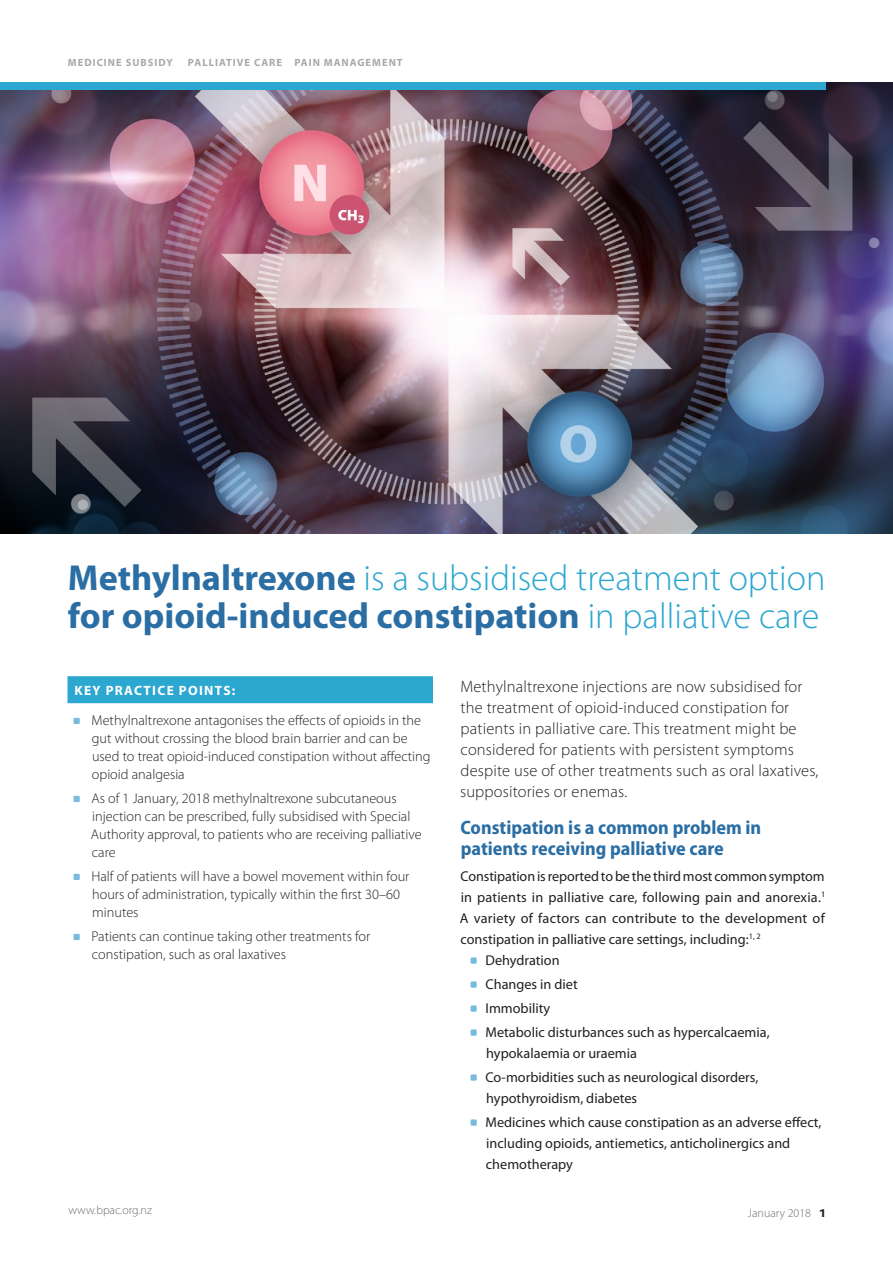
<style>
.page{position:relative;width:893px;height:1263px;background:#fff}
.page>*{position:absolute;margin:0;border:0;box-sizing:border-box;transform-origin:0 0}
.t1{font:700 36.3px/38.1px "Myriad Pro";color:#2a6ea4}
.A_head{font:700 semi-condensed 19.5px/21px "Myriad Pro";color:#2a6ea4}
.Introduction{font:300 16.5px/21px "Myriad Pro";letter-spacing:.01em;color:#231f20}
.Key_Concepts_Bullets{font:300 14.25px/18px "Myriad Pro";color:#231f20}
.Bullet_List{font:14.25px/21px "Myriad Pro";color:#231f20}
.Body{font:14.25px/21px "Myriad Pro";color:#231f20;text-align:justify}
.Key_Concepts_Heading{font:700 13.5px "Myriad Pro";letter-spacing:.095em;color:#fff}
.t2{font:300 12px "Myriad Pro";color:#6c6d70}
.Key_Concepts_Heading-2{font:700 10.5px "Myriad Pro";letter-spacing:.095em;color:#a8a9ad}
.s1{font-weight:300;color:#2ba7d0}
.s2{font-weight:600;font-size:15.75px;color:#231f20}
</style>
<div class="page">
<img style="left:0;top:82px;width:893px;height:451px">
<div style="left:0;top:83px;width:825px;height:7px;background:#2ba7d0"></div>
<div style="left:68px;top:676px;width:365px;height:27px;background:#2ba7d0"></div>
<svg style="left:73px;top:718px;width:7px;height:6px"></svg>
<svg style="left:73px;top:796px;width:7px;height:6px"></svg>
<svg style="left:73px;top:874px;width:7px;height:6px"></svg>
<svg style="left:73px;top:934px;width:7px;height:6px"></svg>
<svg style="left:470px;top:957px;width:7px;height:7px"></svg>
<svg style="left:470px;top:981px;width:7px;height:7px"></svg>
<svg style="left:470px;top:1005px;width:7px;height:7px"></svg>
<svg style="left:470px;top:1029px;width:7px;height:7px"></svg>
<svg style="left:470px;top:1074px;width:7px;height:7px"></svg>
<svg style="left:470px;top:1119px;width:7px;height:7px"></svg>
<p class="Key_Concepts_Heading-2" style="left:68px;top:55px;width:106px">MEDICINE SUBSIDY</p>
<p class="Key_Concepts_Heading-2" style="left:188px;top:55px;width:216px">PALLIATIVE CARE PAIN MANAGEMENT</p>
<p class="t1" style="left:68px;top:558px;width:759px">METHYLNALTREXONE <span class="s1">is a subsidised treatment option<br></span>FOR OPIOID-INDUCED CONSTIPATION <span class="s1">in palliative care</span></p>
<p class="Key_Concepts_Heading" style="left:75px;top:682px;width:162px">KEY PRACTICE POINTS:</p>
<p class="Key_Concepts_Bullets" style="left:91px;top:711px;width:341px">Methylnaltrexone antagonises the effects of opioids in the gut without crossing the blood brain barrier and can be used to treat opioid-induced constipation without affecting opioid analgesia</p>
<p class="Key_Concepts_Bullets" style="left:91px;top:789px;width:332px">As of 1 January, 2018 methylnaltrexone subcutaneous injection can be prescribed, fully subsidised with Special Authority approval, to patients who are receiving palliative care</p>
<p class="Key_Concepts_Bullets" style="left:91px;top:867px;width:319px">Half of patients will have a bowel movement within four hours of administration, typically within the first 30–60 minutes</p>
<p class="Key_Concepts_Bullets" style="left:91px;top:927px;width:280px">Patients can continue taking other treatments for constipation, such as oral laxatives</p>
<p class="Introduction" style="left:460px;top:675px;width:360px">Methylnaltrexone injections are now subsidised for the treatment of opioid-induced constipation for patients in palliative care. This treatment might be considered for patients with persistent symptoms despite use of other treatments such as oral laxatives, suppositories or enemas.</p>
<p class="A_head" style="left:460px;top:817px;width:302px">Constipation is a common problem in patients receiving palliative care</p>
<p class="Body" style="left:460px;top:865px;width:367px">Constipation is reported to be the third most common symptom in patients in palliative care, following pain and anorexia.<sup>1<br></sup>A variety of factors can contribute to the development of constipation in palliative care settings, including:<sup>1,</sup> <sup>2</sup></p>
<p class="Bullet_List" style="left:485px;top:949px;width:76px">Dehydration</p>
<p class="Bullet_List" style="left:485px;top:973px;width:94px">Changes in diet</p>
<p class="Bullet_List" style="left:485px;top:997px;width:66px">Immobility</p>
<p class="Bullet_List" style="left:485px;top:1021px;width:286px">Metabolic disturbances such as hypercalcaemia, hypokalaemia or uraemia</p>
<p class="Bullet_List" style="left:485px;top:1066px;width:274px">Co-morbidities such as neurological disorders, hypothyroidism, diabetes</p>
<p class="Bullet_List" style="left:485px;top:1111px;width:338px">Medicines which cause constipation as an adverse effect, including opioids, antiemetics, anticholinergics and chemotherapy</p>
<p class="t2" style="left:69px;top:1202px;width:85px">www.bpac.org.nz</p>
<p class="t2" style="left:748px;top:1206px;width:79px">January 2018 <span class="s2">1</span></p>
</div>
